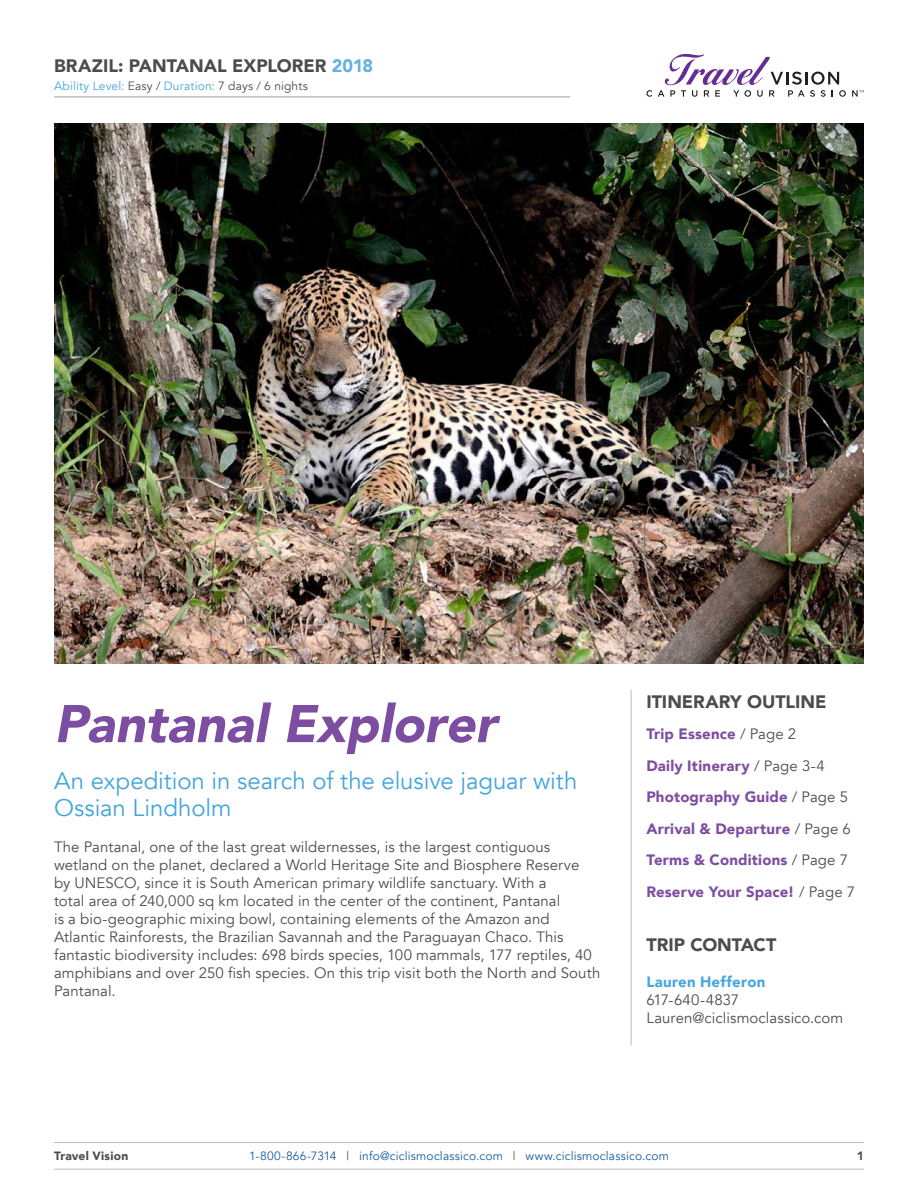
<style>
.page{position:relative;width:918px;height:1188px;background:#fff}
.page>*{position:absolute;margin:0;border:0;box-sizing:border-box;transform-origin:0 0}
.t1{font:italic 900 52.5px "Avenir";color:#7d4da1}
.t2{font:24px/27px "Avenir";letter-spacing:-.005em;color:#44a6dc}
.t3{font:900 18px "Avenir";color:#4b4c4d}
.t4{font:15px/18px "Avenir";letter-spacing:.005em;color:#4b4c4d}
.t5{font:900 15px/31.5px "Avenir";letter-spacing:.01em;color:#7d4da1}
.t6{font:900 15px "Avenir";letter-spacing:.015em;color:#47a7db}
.t7{font:12px "Avenir";letter-spacing:.015em;color:#175d9e}
.t8{font:12px "Avenir";letter-spacing:.015em;color:#44a6dc}
.t9{font:900 12px "Avenir";letter-spacing:.02em;color:#4b4c4d}
.s1{color:#66b1e0}
.s2{color:#4b4c4d}
.s3{font-weight:400;color:#4b4c4d}
</style>
<div class="page">
<svg style="left:646px;top:90px;width:6px;height:6px"></svg>
<svg style="left:658px;top:54px;width:188px;height:42px"></svg>
<svg style="left:852px;top:90px;width:12px;height:6px"></svg>
<hr style="left:54px;top:1142px;width:810px;height:1px;background:#bcbdc0">
<hr style="left:54px;top:1169px;width:810px;height:1px;background:#bcbdc0">
<hr style="left:54px;top:96px;width:516px;height:1px;background:#bcbdc0">
<hr style="left:631px;top:690px;width:1px;height:356px;background:#bcbdc0">
<img style="left:54px;top:124px;width:810px;height:539px">
<p class="t3" style="left:54px;top:50px;width:321px">BRAZIL: PANTANAL EXPLORER <span class="s1">2018</span></p>
<p class="t8" style="left:54px;top:79px;width:256px">Ability Level: <span class="s2">Easy /</span> Duration: <span class="s2">7 days / 6 nights</span></p>
<h1 class="t1" style="left:54px;top:679px;width:459px">PantanalExplorer</h1>
<h2 class="t2" style="left:54px;top:768px;width:525px">An expedition in search of the elusive jaguar with<br>Ossian Lindholm</h2>
<p class="t4" style="left:54px;top:839px;width:548px">The Pantanal, one of the last great wildernesses, is the largest contiguous wetland on the planet, declared a World Heritage Site and Biosphere Reserve<br>by UNESCO, since it is South American primary wildlife sanctuary. With a<br>total area of 240,000 sq km located in the center of the continent, Pantanal<br>is a bio-geographic mixing bowl, containing elements of the Amazon and Atlantic Rainforests, the Brazilian Savannah and the Paraguayan Chaco. This fantastic biodiversity includes: 698 birds species, 100 mammals, 177 reptiles, 40 amphibians and over 250 fish species. On this trip visit both the North and South Pantanal.</p>
<p class="t3" style="left:646px;top:686px;width:181px">ITINERARY OUTLINE</p>
<p class="t5" style="left:646px;top:718px;width:210px">Trip Essence <span class="s3">/ Page 2<br></span>Daily Itinerary <span class="s3">/ Page 3-4<br></span>Photography Guide <span class="s3">/ Page 5<br></span>Arrival &amp; Departure <span class="s3">/ Page 6<br></span>Terms &amp; Conditions <span class="s3">/ Page 7<br></span>Reserve Your Space! <span class="s3">/ Page 7</span></p>
<p class="t3" style="left:646px;top:929px;width:132px">TRIP CONTACT</p>
<p class="t6" style="left:646px;top:969px;width:120px">Lauren Hefferon</p>
<p class="t4" style="left:646px;top:991px;width:198px">617-640-4837<br>Lauren@ciclismoclassico.com</p>
<p class="t9" style="left:54px;top:1145px;width:76px">Travel Vision</p>
<p class="t7" style="left:249px;top:1149px;width:421px">1-800-866-7314 <span class="s2">|</span> info@ciclismoclassico.com <span class="s2">|</span> www.ciclismoclassico.com</p>
<p class="t9" style="left:857px;top:1145px;width:9px">1</p>
</div>
